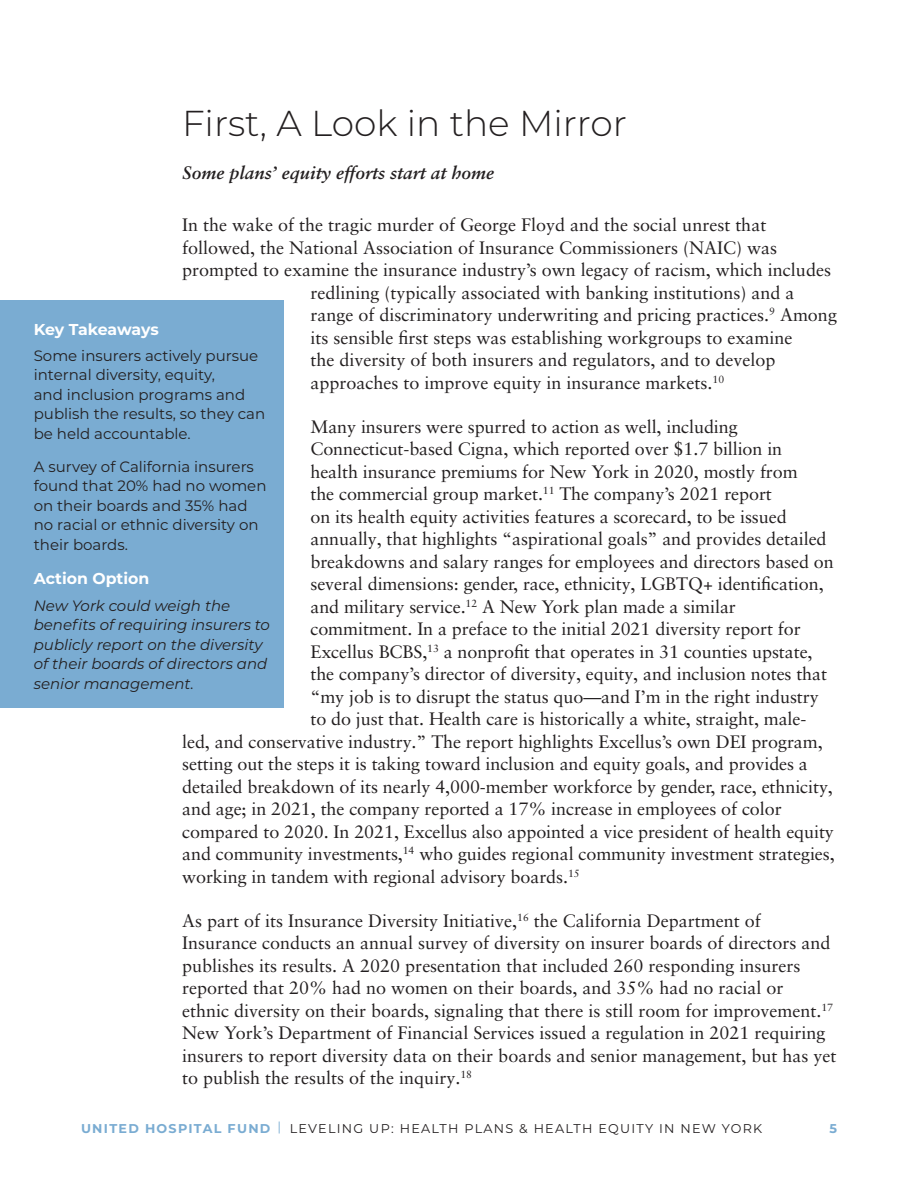
<style>
.page{position:relative;width:918px;height:1188px;background:#fff}
.page>*{position:absolute;margin:0;border:0;box-sizing:border-box;transform-origin:0 0}
.t1{font:300 36px "Montserrat";color:#231f20}
.text_Sabon_LT_Pro_12{font:18px/22.5px "Sabon LT Pro";letter-spacing:-.005em;color:#231f20}
.t2{font:italic 700 18px "Sabon LT Pro";color:#231f20}
.t3{font:700 15.75px "Montserrat";letter-spacing:-.005em;color:#fff}
.blue_box_text{font:15px/19.5px "Montserrat";color:#231f20}
.blue_box_text-2{font:italic 15px/19.5px "Montserrat";color:#231f20}
.t4{font:12.75px "Montserrat";letter-spacing:.1em;color:#231f20}
.t5{font:700 12.75px "Montserrat";color:#7aacd2}
.s1{font-weight:700;color:#7aacd2}
.s2{color:#7aacd2}
</style>
<div class="page">
<div style="left:0;top:300px;width:284px;height:408px;background:#7aacd2"></div>
<h1 class="t1" style="left:182px;top:99px;width:446px">First, A Look in the Mirror</h1>
<h4 class="t2" style="left:182px;top:161px;width:313px">Some plans’ equity efforts start at home</h4>
<p class="text_Sabon_LT_Pro_12" style="left:182px;top:213px;width:586px">In the wake of the tragic murder of George Floyd and the social unrest that</p>
<p class="text_Sabon_LT_Pro_12" style="left:182px;top:236px;width:596px">followed, the National Association of Insurance Commissioners (NAIC) was</p>
<p class="text_Sabon_LT_Pro_12" style="left:182px;top:258px;width:650px">prompted to examine the insurance industry’s own legacy of racism, which includes</p>
<p class="text_Sabon_LT_Pro_12" style="left:310px;top:281px;width:486px">redlining (typically associated with banking institutions) and a</p>
<p class="text_Sabon_LT_Pro_12" style="left:310px;top:303px;width:528px">range of discriminatory underwriting and pricing practices.<sup>9</sup> Among</p>
<p class="text_Sabon_LT_Pro_12" style="left:310px;top:326px;width:484px">its sensible first steps was establishing workgroups to examine</p>
<p class="text_Sabon_LT_Pro_12" style="left:310px;top:348px;width:467px">the diversity of both insurers and regulators, and to develop</p>
<p class="text_Sabon_LT_Pro_12" style="left:310px;top:371px;width:415px">approaches to improve equity in insurance markets.<sup>10</sup></p>
<p class="text_Sabon_LT_Pro_12" style="left:310px;top:415px;width:429px">Many insurers were spurred to action as well, including</p>
<p class="text_Sabon_LT_Pro_12" style="left:310px;top:437px;width:473px">Connecticut-based Cigna, which reported over $1.7 billion in</p>
<p class="text_Sabon_LT_Pro_12" style="left:310px;top:460px;width:489px">health insurance premiums for New York in 2020, mostly from</p>
<p class="text_Sabon_LT_Pro_12" style="left:310px;top:482px;width:463px">the commercial group market.<sup>11</sup> The company’s 2021 report</p>
<p class="text_Sabon_LT_Pro_12" style="left:310px;top:505px;width:478px">on its health equity activities features a scorecard, to be issued</p>
<p class="text_Sabon_LT_Pro_12" style="left:310px;top:527px;width:518px">annually, that highlights “aspirational goals” and provides detailed</p>
<p class="text_Sabon_LT_Pro_12" style="left:310px;top:550px;width:525px">breakdowns and salary ranges for employees and directors based on</p>
<p class="text_Sabon_LT_Pro_12" style="left:310px;top:572px;width:515px">several dimensions: gender, race, ethnicity, LGBTQ+ identification,</p>
<p class="text_Sabon_LT_Pro_12" style="left:310px;top:595px;width:427px">and military service.<sup>12</sup> A New York plan made a similar</p>
<p class="text_Sabon_LT_Pro_12" style="left:310px;top:617px;width:492px">commitment. In a preface to the initial 2021 diversity report for</p>
<p class="text_Sabon_LT_Pro_12" style="left:310px;top:640px;width:504px">Excellus BCBS,<sup>13</sup> a nonprofit that operates in 31 counties upstate,</p>
<p class="text_Sabon_LT_Pro_12" style="left:310px;top:662px;width:518px">the company’s director of diversity, equity, and inclusion notes that</p>
<p class="text_Sabon_LT_Pro_12" style="left:310px;top:685px;width:510px">“my job is to disrupt the status quo—and I’m in the right industry</p>
<p class="text_Sabon_LT_Pro_12" style="left:310px;top:707px;width:497px">to do just that. Health care is historically a white, straight, male-</p>
<p class="text_Sabon_LT_Pro_12" style="left:182px;top:730px;width:642px">led, and conservative industry.” The report highlights Excellus’s own DEI program,</p>
<p class="text_Sabon_LT_Pro_12" style="left:182px;top:752px;width:627px">setting out the steps it is taking toward inclusion and equity goals, and provides a</p>
<p class="text_Sabon_LT_Pro_12" style="left:182px;top:775px;width:652px">detailed breakdown of its nearly 4,000-member workforce by gender, race, ethnicity,</p>
<p class="text_Sabon_LT_Pro_12" style="left:182px;top:797px;width:601px">and age; in 2021, the company reported a 17% increase in employees of color</p>
<p class="text_Sabon_LT_Pro_12" style="left:182px;top:820px;width:653px">compared to 2020. In 2021, Excellus also appointed a vice president of health equity</p>
<p class="text_Sabon_LT_Pro_12" style="left:182px;top:842px;width:654px">and community investments,<sup>14</sup> who guides regional community investment strategies,</p>
<p class="text_Sabon_LT_Pro_12" style="left:182px;top:865px;width:399px">working in tandem with regional advisory boards.<sup>15</sup></p>
<p class="text_Sabon_LT_Pro_12" style="left:182px;top:909px;width:656px">As part of its Insurance Diversity Initiative,<sup>16</sup> the California Department of Insurance conducts an annual survey of diversity on insurer boards of directors and publishes its results. A 2020 presentation that included 260 responding insurers reported that 20% had no women on their boards, and 35% had no racial or<br>ethnic diversity on their boards, signaling that there is still room for improvement.<sup>17<br></sup>New York’s Department of Financial Services issued a regulation in 2021 requiring insurers to report diversity data on their boards and senior management, but has yet to publish the results of the inquiry.<sup>18</sup></p>
<h3 class="t3" style="left:34px;top:318px;width:126px">Key Takeaways</h3>
<p class="blue_box_text" style="left:34px;top:345px;width:233px">Some insurers actively pursue internal diversity, equity,<br>and inclusion programs and publish the results, so they can be held accountable.</p>
<p class="blue_box_text" style="left:34px;top:456px;width:234px">A survey of California insurers found that 20% had no women on their boards and 35% had no racial or ethnic diversity on their boards.</p>
<h3 class="t3" style="left:34px;top:567px;width:117px">Action Option</h3>
<p class="blue_box_text-2" style="left:34px;top:595px;width:238px">New York could weigh the benefits of requiring insurers to publicly report on the diversity of their boards of directors and senior management.</p>
<p class="t4" style="left:81px;top:1120px;width:683px"><span class="s1">UNITED HOSPITAL FUND</span> <span class="s2">|</span> LEVELING UP: HEALTH PLANS &amp; HEALTH EQUITY IN NEW YORK</p>
<p class="t5" style="left:829px;top:1119px;width:9px">5</p>
</div>
